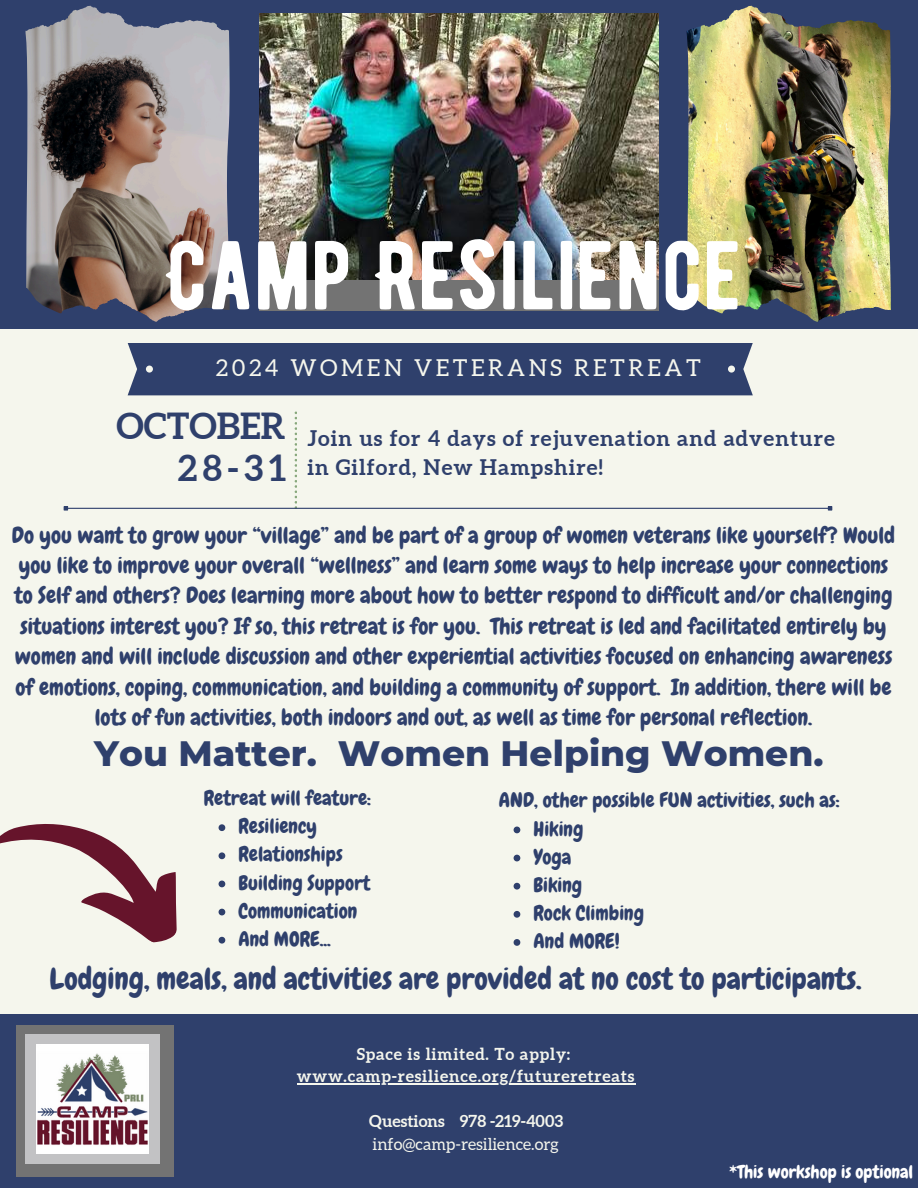
<style>
.page{position:relative;width:918px;height:1188px;background:#fff}
.page>*{position:absolute;margin:0;border:0;box-sizing:border-box;transform-origin:0 0}
.t1{font:97.5px "BERNIER Regular";color:#fff}
.t2{font:800 36px "Montserrat";color:#2f406c}
.t3{font:700 36px "Aleo";color:#2f406c}
.t4{font:30px "Chewy";color:#2f406c}
.t5{font:23.25px "Aleo";letter-spacing:.15em;color:#f5f6ed}
.t6{font:22.5px/30.3px "Chewy";color:#2f406c;text-align:center}
.t7{font:700 21.45px/29.2px "Aleo";letter-spacing:.05em;color:#2f406c}
.t8{font:20.4px "Chewy";color:#2f406c}
.t9{font:18px "Chewy";color:#fff}
.t10{font:700 16.5px "Aleo";letter-spacing:.05em;color:#f5f6ed}
.t11{font:16.5px "Aleo";color:#f5f6ed}
.t12{font:700 16.5px "Aleo";color:#f5f6ed}
</style>
<div class="page">
<div style="left:0;top:328px;width:918px;height:686px;background:#f5f6ed"></div>
<div style="left:128px;top:343px;width:625px;height:52px;background:#2f406c"></div>
<div style="left:728px;top:366px;width:7px;height:7px;background:#f5f6ed;border-radius:50%"></div>
<div style="left:146px;top:366px;width:7px;height:7px;background:#f5f6ed;border-radius:50%"></div>
<svg style="left:295px;top:412px;width:2px;height:96px"></svg>
<hr style="left:68px;top:508px;width:760px;height:1px;background:#2f406c">
<svg style="left:64px;top:506px;width:4px;height:5px"></svg>
<svg style="left:828px;top:506px;width:4px;height:5px"></svg>
<div style="left:0;top:1014px;width:918px;height:174px;background:#2f406c"></div>
<div style="left:16px;top:1025px;width:157px;height:151px;background:#737373"></div>
<img style="left:0;top:0;width:918px;height:328px">
<div style="left:25px;top:1035px;width:135px;height:129px;background:#c2c2c4"></div>
<img style="left:37px;top:1045px;width:111px;height:109px">
<svg style="left:0;top:787px;width:202px;height:164px;background:#d9c9c7"></svg>
<div style="left:259px;top:279px;width:400px;height:31px;background:#737373"></div>
<img style="left:259px;top:13px;width:400px;height:266px">
<img style="left:687px;top:35px;width:158px;height:286px">
<img style="left:26px;top:35px;width:158px;height:286px">
<hr style="left:297px;top:1084px;width:338px;height:1px;background:#f5f6ed">
<svg style="left:514px;top:827px;width:6px;height:6px"></svg>
<svg style="left:514px;top:855px;width:6px;height:6px"></svg>
<svg style="left:514px;top:883px;width:6px;height:7px"></svg>
<svg style="left:514px;top:911px;width:6px;height:7px"></svg>
<svg style="left:514px;top:939px;width:6px;height:7px"></svg>
<svg style="left:219px;top:824px;width:6px;height:7px"></svg>
<svg style="left:219px;top:852px;width:6px;height:7px"></svg>
<svg style="left:219px;top:881px;width:6px;height:6px"></svg>
<svg style="left:219px;top:909px;width:6px;height:6px"></svg>
<svg style="left:219px;top:937px;width:6px;height:7px"></svg>
<p class="t1" style="left:166px;top:217px;width:578px">CAMP RESILIENCE</p>
<h6 class="t5" style="left:216px;top:355px;width:486px">2024 WOMEN VETERANS RETREAT</h6>
<p class="t3" style="left:116px;top:405px;width:170px">OCTOBER</p>
<h2 class="t3" style="left:178px;top:447px;width:110px">28-31</h2>
<p class="t7" style="left:308px;top:424px;width:529px">Join us for 4 days of rejuvenation and adventure in Gilford, New Hampshire!</p>
<p class="t6" style="left:12px;top:520px;width:885px">Do you want to grow your “village” and be part of a group of women veterans like yourself? Would you like to improve your overall “wellness” and learn some ways to help increase your connections to Self and others? Does learning more about how to better respond to difficult and/or challenging situations interest you? If so, this retreat is for you. This retreat is led and facilitated entirely by women and will include discussion and other experiential activities focused on enhancing awareness of emotions, coping, communication, and building a community of support. In addition, there will be lots of fun activities, both indoors and out, as well as time for personal reflection.</p>
<p class="t2" style="left:94px;top:731px;width:731px">You Matter. Women Helping Women.</p>
<p class="t8" style="left:204px;top:785px;width:169px">Retreat will feature:</p>
<p class="t8" style="left:239px;top:813px;width:80px">Resiliency</p>
<p class="t8" style="left:239px;top:841px;width:106px">Relationships</p>
<h4 class="t8" style="left:239px;top:870px;width:134px">Building Support</h4>
<p class="t8" style="left:239px;top:898px;width:120px">Communication</p>
<p class="t8" style="left:239px;top:926px;width:94px">And MORE...</p>
<p class="t8" style="left:499px;top:787px;width:342px">AND, other possible FUN activities, such as:</p>
<p class="t8" style="left:534px;top:816px;width:51px">Hiking</p>
<p class="t8" style="left:534px;top:844px;width:39px">Yoga</p>
<p class="t8" style="left:534px;top:872px;width:50px">Biking</p>
<p class="t8" style="left:534px;top:900px;width:112px">Rock Climbing</p>
<p class="t8" style="left:534px;top:928px;width:88px">And MORE!</p>
<p class="t4" style="left:50px;top:960px;width:814px">Lodging, meals, and activities are provided at no cost to participants.</p>
<h1 class="t10" style="left:357px;top:1044px;width:215px">Space is limited. To apply:</h1>
<h5 class="t10" style="left:297px;top:1067px;width:339px">www.camp-resilience.org/futureretreats</h5>
<h2 class="t12" style="left:369px;top:1112px;width:196px">Questions 978 -219-4003</h2>
<h3 class="t11" style="left:373px;top:1135px;width:188px">info@camp-resilience.org</h3>
<p class="t9" style="left:729px;top:1160px;width:186px">*This workshop is optional</p>
</div>
